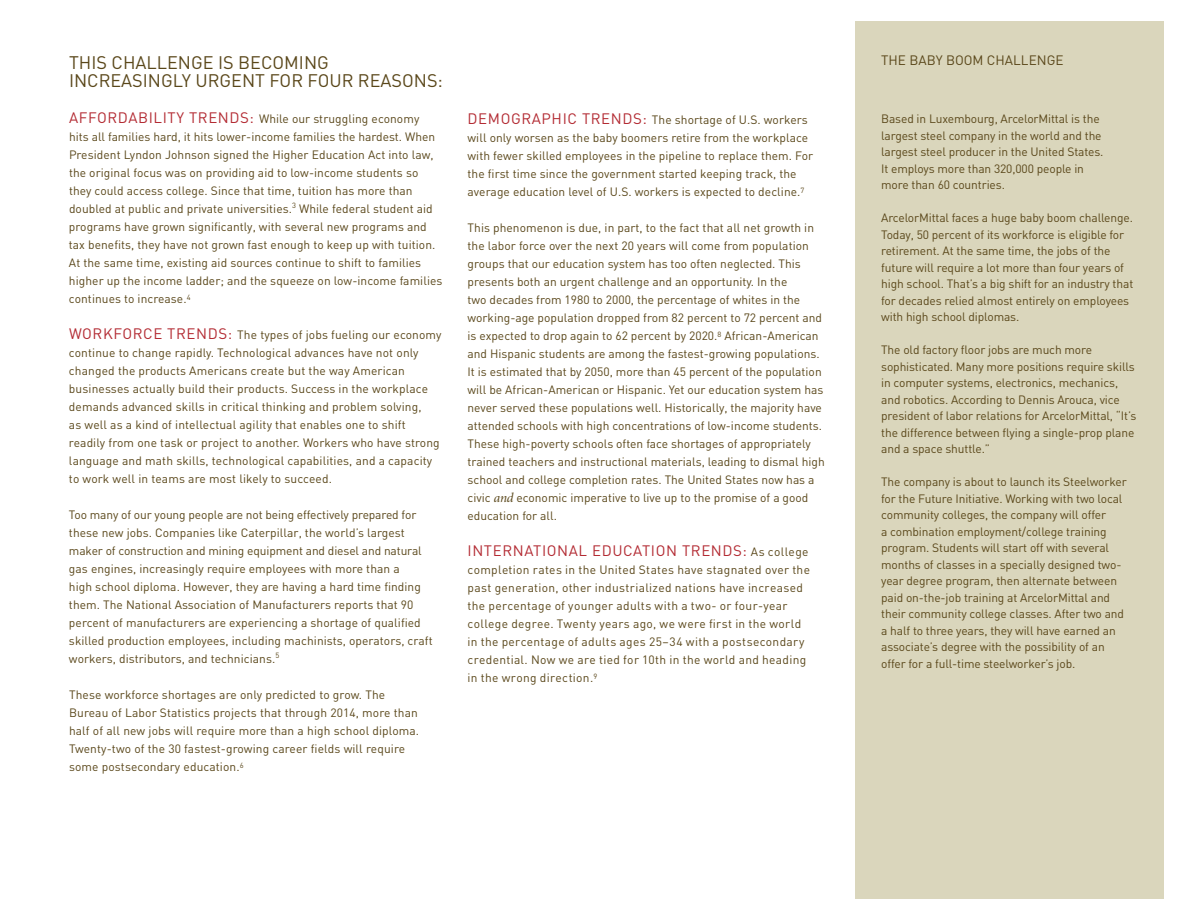
<style>
.page{position:relative;width:1188px;height:918px;background:#fff}
.page>*{position:absolute;margin:0;border:0;box-sizing:border-box;transform-origin:0 0}
.t1{font:18px/18px "DIN";color:#5a471a}
.t2{font:15px "DIN";letter-spacing:.04em;color:#b32b33}
.t3{font:13.5px "DIN";color:#5a471a}
.t4{font:12px/18px "DIN";color:#5a471a}
.t5{font:12px/18px "DIN";letter-spacing:.025em;color:#5a471a}
.s1{font-size:15px;color:#b32b33}
.s2{font-family:"Minion";font-style:italic;font-size:13.5px}
</style>
<div class="page">
<div style="left:855px;top:21px;width:309px;height:878px;background:#dad6bc"></div>
<h1 class="t1" style="left:69px;top:53px;width:20px">This</h1>
<h1 class="t1" style="left:69px;top:53px;width:259px;text-indent:43px">challenge is becomi ng increasingly urgent for fou</h1>
<h1 class="t1" style="left:342px;top:71px;width:51px">r reaso</h1>
<h1 class="t1" style="left:414px;top:71px;width:31px">ns:</h1>
<p class="t3" style="left:881px;top:52px;width:74px">The Baby Boo</p>
<p class="t3" style="left:973px;top:52px;width:24px">m Cha</p>
<p class="t3" style="left:1013px;top:52px;width:52px">llenge</p>
<p class="t4" style="left:69px;top:109px;width:375px;text-indent:38px"><span class="s1">rdabi lity trends:</span> While our struggling economy<br>hits all families hard, it hits lower-income families the hardest. When President Lyndon Johnson signed the Higher Education Act into law, the original focus was on providing aid to low-income students so they could access college. Since that time, tuition has more than doubled at public and private universities.<sup>3</sup> While federal student aid programs have grown significantly, with several new programs and tax benefits, they have not grown fast enough to keep up with tuition.<br>At the same time, existing aid sources continue to shift to families higher up the income ladder; and the squeeze on low-income families continues to increase.<sup>4</sup></p>
<p class="t4" style="left:69px;top:325px;width:374px"><span class="s1">Wo rkfo rce trends:</span> The types of jobs fueling our economy continue to change rapidly. Technological advances have not only changed the products Americans create but the way American businesses actually build their products. Success in the workplace demands advanced skills in critical thinking and problem solving,<br>as well as a kind of intellectual agility that enables one to shift readily from one task or project to another. Workers who have strong language and math skills, technological capabilities, and a capacity to work well in teams are most likely to succeed.</p>
<p class="t4" style="left:69px;top:505px;width:365px">Too many of our young people are not being effectively prepared for these new jobs. Companies like Caterpillar, the world’s largest maker of construction and mining equipment and diesel and natural gas engines, increasingly require employees with more than a<br>high school diploma. However, they are having a hard time finding them. The National Association of Manufacturers reports that 90 percent of manufacturers are experiencing a shortage of qualified skilled production employees, including machinists, operators, craft workers, distributors, and technicians.<sup>5</sup></p>
<p class="t4" style="left:69px;top:685px;width:352px">These workforce shortages are only predicted to grow. The Bureau of Labor Statistics projects that through 2014, more than half of all new jobs will require more than a high school diploma.<br>Twenty-two of the 30 fastest-growing career fields will require some postsecondary education.<sup>6</sup></p>
<p class="t2" style="left:69px;top:108px;width:20px">Affo</p>
<p class="t4" style="left:468px;top:110px;width:347px"><span class="s1">D emog raphi c trends:</span> The shortage of U.S. workers will only worsen as the baby boomers retire from the workplace with fewer skilled employees in the pipeline to replace them. For the first time since the government started keeping track, the average education level of U.S. workers is expected to decline.<sup>7</sup></p>
<p class="t4" style="left:468px;top:218px;width:359px">This phenomenon is due, in part, to the fact that all net growth in the labor force over the next 20 years will come from population groups that our education system has too often neglected. This presents both an urgent challenge and an opportunity. In the<br>two decades from 1980 to 2000, the percentage of whites in the working-age population dropped from 82 percent to 72 percent and is expected to drop again to 62 percent by 2020.<sup>8</sup> African-American and Hispanic students are among the fastest-growing populations.<br>It is estimated that by 2050, more than 45 percent of the population will be African-American or Hispanic. Yet our education system has never served these populations well. Historically, the majority have attended schools with high concentrations of low-income students.<br>These high-poverty schools often face shortages of appropriately trained teachers and instructional materials, leading to dismal high school and college completion rates. The United States now has a civic <span class="s2">and</span> economic imperative to live up to the promise of a good education for all.</p>
<p class="t2" style="left:468px;top:541px;width:66px">Internatio</p>
<p class="t2" style="left:557px;top:541px;width:85px">nal edu catio</p>
<p class="t5" style="left:468px;top:542px;width:344px;text-indent:199px"><span class="s1">n trends:</span> As college completion rates in the United States have stagnated over the past generation, other industrialized nations have increased the percentage of younger adults with a two- or four-year college degree. Twenty years ago, we were first in the world in the percentage of adults ages 25–34 with a postsecondary credential. Now we are tied for 10th in the world and heading in the wrong direction.<sup>9</sup></p>
<p class="t4" style="left:881px;top:111px;width:224px;line-height:16.5px">Based in Luxembourg, ArcelorM ittal is the largest steel company in the world and the largest steel producer in the United States.<br>It employs more than 320,000 people in more than 60 countries.</p>
<p class="t4" style="left:881px;top:210px;width:254px;line-height:16.5px">ArcelorM ittal faces a huge baby boom challenge.<br>Today, 50 percent of its workforce is eligible for retirement. At the same time, the jobs of the future will require a lot more than four years of high school. That’s a big shift for an industry that for decades relied almost entirely on employees with high school diplomas.</p>
<p class="t4" style="left:881px;top:342px;width:257px;line-height:16.5px">The old factory floor jobs are much more sophisticated. Many more positions require skills in computer systems, electronics, mechanics, and robotics. According to Dennis Arouca, vice president of labor relations for ArcelorM ittal, “It’s the difference between flying a single-prop plane and a space shuttle.”</p>
<p class="t4" style="left:881px;top:474px;width:247px;line-height:16.5px">The company is about to launch its Steelworker for the Future Initiative. Working with two local community colleges, the company will offer<br>a combination employment/college training program. Students will start off with several months of classes in a specially designed two&shy;year degree program, then alternate between paid on-the-job training at ArcelorM ittal and their community college classes. After two and a half to three years, they will have earned an associate’s degree with the possibility of an offer for a full-time steelworker’s job.</p>
</div>
